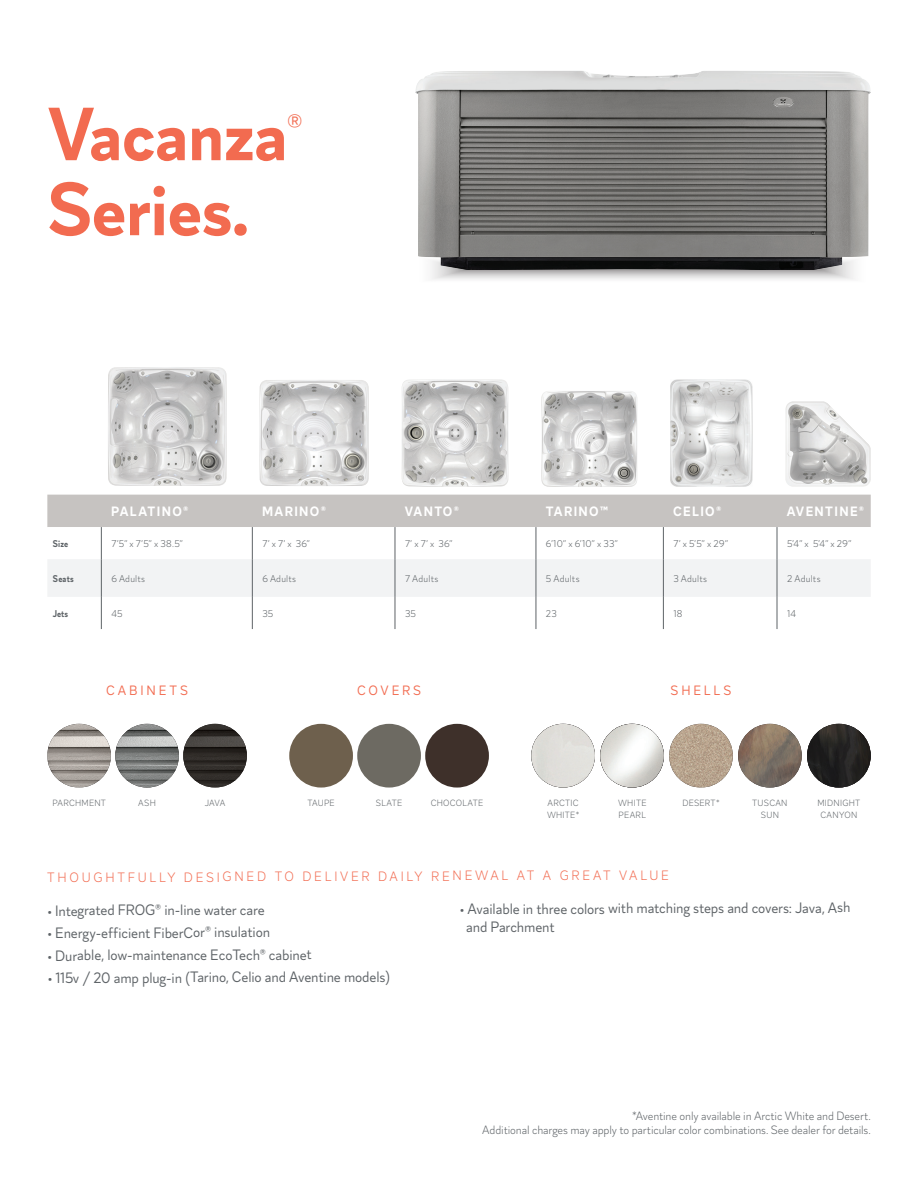
<style>
.page{position:relative;width:918px;height:1188px;background:#fff}
.page>*{position:absolute;margin:0;border:0;box-sizing:border-box;transform-origin:0 0}
.t1{font:700 75px/75px "Magdelin";letter-spacing:-.01em;color:#f26b50}
.t2{font:15px/18.6px "Magdelin";letter-spacing:-.015em;color:#5e6367}
.t3{font:300 13.5px "Magdelin";letter-spacing:.195em;color:#f26b50}
.t4{font:700 13.5px "Magdelin";letter-spacing:.1em;color:#fff}
.t5{font:13.5px "Magdelin";letter-spacing:.215em;color:#f26b50}
.t6{font:300 12px/14.4px "Magdelin";letter-spacing:-.01em;color:#5e6367;text-align:right}
.t7{font:300 9.75px "Magdelin";letter-spacing:.025em;color:#5e6367}
.t8{font:700 9.75px "Magdelin";letter-spacing:.015em;color:#5e6367;scale:.9 1}
.t9{font:300 9px/12px "Magdelin";letter-spacing:.025em;color:#5e6367}
</style>
<div class="page">
<div style="left:47px;top:495px;width:824px;height:32px;background:#c6c3c1"></div>
<svg style="left:100px;top:527px;width:677px;height:102px"></svg>
<div style="left:48px;top:559px;width:822px;height:38px;background:#f2f3f4"></div>
<hr style="left:101px;top:527px;width:1px;height:32px;background:#5e6367">
<hr style="left:395px;top:527px;width:1px;height:32px;background:#5e6367">
<hr style="left:536px;top:527px;width:1px;height:32px;background:#5e6367">
<hr style="left:777px;top:527px;width:1px;height:32px;background:#5e6367">
<hr style="left:252px;top:527px;width:1px;height:32px;background:#5e6367">
<hr style="left:663px;top:527px;width:1px;height:32px;background:#5e6367">
<hr style="left:663px;top:597px;width:1px;height:32px;background:#5e6367">
<hr style="left:101px;top:559px;width:1px;height:38px;background:#5e6367">
<hr style="left:395px;top:559px;width:1px;height:38px;background:#5e6367">
<hr style="left:536px;top:559px;width:1px;height:38px;background:#5e6367">
<hr style="left:777px;top:559px;width:1px;height:38px;background:#5e6367">
<hr style="left:252px;top:559px;width:1px;height:38px;background:#5e6367">
<hr style="left:663px;top:559px;width:1px;height:38px;background:#5e6367">
<hr style="left:101px;top:597px;width:1px;height:32px;background:#5e6367">
<hr style="left:395px;top:597px;width:1px;height:32px;background:#5e6367">
<hr style="left:536px;top:597px;width:1px;height:32px;background:#5e6367">
<hr style="left:777px;top:597px;width:1px;height:32px;background:#5e6367">
<hr style="left:252px;top:597px;width:1px;height:32px;background:#5e6367">
<img style="left:108px;top:367px;width:119px;height:119px">
<img style="left:259px;top:380px;width:110px;height:106px">
<img style="left:670px;top:380px;width:83px;height:107px">
<img style="left:402px;top:379px;width:107px;height:108px">
<img style="left:541px;top:391px;width:96px;height:96px">
<img style="left:785px;top:401px;width:86px;height:86px">
<svg style="left:431px;top:270px;width:424px;height:10px"></svg>
<img style="left:415px;top:71px;width:456px;height:199px">
<svg style="left:47px;top:724px;width:64px;height:43px"></svg>
<img style="left:47px;top:724px;width:64px;height:64px;border-radius:31px">
<img style="left:115px;top:724px;width:64px;height:64px;border-radius:32px">
<svg style="left:183px;top:724px;width:64px;height:60px"></svg>
<img style="left:183px;top:724px;width:64px;height:64px;border-radius:32px">
<div style="left:289px;top:724px;width:64px;height:64px;background:#6e604d;border-radius:50%"></div>
<div style="left:357px;top:724px;width:64px;height:64px;background:#6d6a62;border-radius:50%"></div>
<div style="left:425px;top:724px;width:64px;height:64px;background:#3e302a;border-radius:50%"></div>
<svg style="left:807px;top:724px;width:64px;height:60px"></svg>
<img style="left:807px;top:724px;width:64px;height:64px;border-radius:32px">
<img style="left:738px;top:724px;width:64px;height:64px;border-radius:32px">
<svg style="left:531px;top:724px;width:202px;height:64px"></svg>
<img style="left:669px;top:724px;width:64px;height:64px;border-radius:32px">
<h1 class="t1" style="left:48px;top:99px;width:257px">Vacanza<sup>®<br></sup>Series.</h1>
<p class="t4" style="left:111px;top:503px;width:79px">PALATINO®</p>
<p class="t4" style="left:262px;top:503px;width:65px">MARINO®</p>
<p class="t4" style="left:405px;top:503px;width:56px">VANTO®</p>
<p class="t4" style="left:546px;top:503px;width:64px">TARINO™</p>
<p class="t4" style="left:673px;top:503px;width:50px">CELIO®</p>
<p class="t4" style="left:787px;top:503px;width:79px">AVENTINE®</p>
<p class="t8" style="left:53px;top:538px;width:19px">Size</p>
<p class="t7" style="left:111px;top:538px;width:73px">7’5” x 7’5” x 38.5”</p>
<p class="t7" style="left:262px;top:538px;width:49px">7’ x 7’ x 36”</p>
<p class="t7" style="left:405px;top:538px;width:49px">7’ x 7’ x 36”</p>
<p class="t7" style="left:546px;top:538px;width:73px">6’10” x 6’10” x 33”</p>
<p class="t7" style="left:673px;top:538px;width:56px">7’ x 5’5” x 29”</p>
<p class="t7" style="left:787px;top:538px;width:66px">5’4” x 5’4” x 29”</p>
<p class="t8" style="left:53px;top:573px;width:25px">Seats</p>
<p class="t7" style="left:111px;top:573px;width:35px">6 Adults</p>
<p class="t7" style="left:262px;top:573px;width:35px">6 Adults</p>
<p class="t7" style="left:405px;top:573px;width:35px">7 Adults</p>
<p class="t7" style="left:546px;top:573px;width:35px">5 Adults</p>
<p class="t7" style="left:673px;top:573px;width:35px">3 Adults</p>
<p class="t7" style="left:787px;top:573px;width:35px">2 Adults</p>
<p class="t8" style="left:53px;top:608px;width:18px">Jets</p>
<p class="t7" style="left:111px;top:608px;width:13px">45</p>
<p class="t7" style="left:262px;top:608px;width:12px">35</p>
<p class="t7" style="left:405px;top:608px;width:12px">35</p>
<p class="t7" style="left:546px;top:608px;width:12px">23</p>
<p class="t7" style="left:673px;top:608px;width:10px">18</p>
<p class="t7" style="left:787px;top:608px;width:10px">14</p>
<p class="t5" style="left:106px;top:683px;width:83px">CABINETS</p>
<p class="t5" style="left:357px;top:683px;width:66px">COVERS</p>
<p class="t5" style="left:671px;top:683px;width:62px">SHELLS</p>
<p class="t9" style="left:52px;top:798px;width:55px">PARCHMENT</p>
<p class="t9" style="left:138px;top:798px;width:19px">ASH</p>
<p class="t9" style="left:205px;top:798px;width:22px">JAVA</p>
<p class="t9" style="left:307px;top:798px;width:29px">TAUPE</p>
<p class="t9" style="left:376px;top:798px;width:28px">SLATE</p>
<p class="t9" style="left:431px;top:798px;width:54px">CHOCOLATE</p>
<p class="t9" style="left:618px;top:798px;width:30px">WHITE<br>PEARL</p>
<p class="t9" style="left:547px;top:798px;width:34px">ARCTIC<br>WHITE*</p>
<p class="t9" style="left:817px;top:798px;width:44px;text-align:center">MIDNIGHT<br>CANYON</p>
<p class="t9" style="left:682px;top:798px;width:39px">DESERT*</p>
<p class="t9" style="left:752px;top:798px;width:37px;text-align:center">TUSCAN<br>SUN</p>
<p class="t3" style="left:47px;top:869px;width:623px">THOUGHTFULLY DESIGNED TO DELIVER DAILY RENEWAL AT A GREAT VALUE</p>
<p class="t2" style="left:47px;top:901px;width:219px">• Integrated FROG® in-line water care</p>
<p class="t2" style="left:48px;top:924px;width:224px">• Energy-efficient FiberCor® insulation</p>
<p class="t2" style="left:48px;top:946px;width:266px">• Durable, low-maintenance EcoTech® cabinet</p>
<p class="t2" style="left:48px;top:968px;width:344px">• 115v / 20 amp plug-in (Tarino, Celio and Aventine models)</p>
<p class="t2" style="left:466px;top:899px;width:386px;text-indent:-6px">• Available in three colors with matching steps and covers: Java, Ash and Parchment</p>
<p class="t6" style="left:482px;top:1109px;width:390px">*Aventine only available in Arctic White and Desert.<br>Additional charges may apply to particular color combinations. See dealer for details.</p>
</div>
